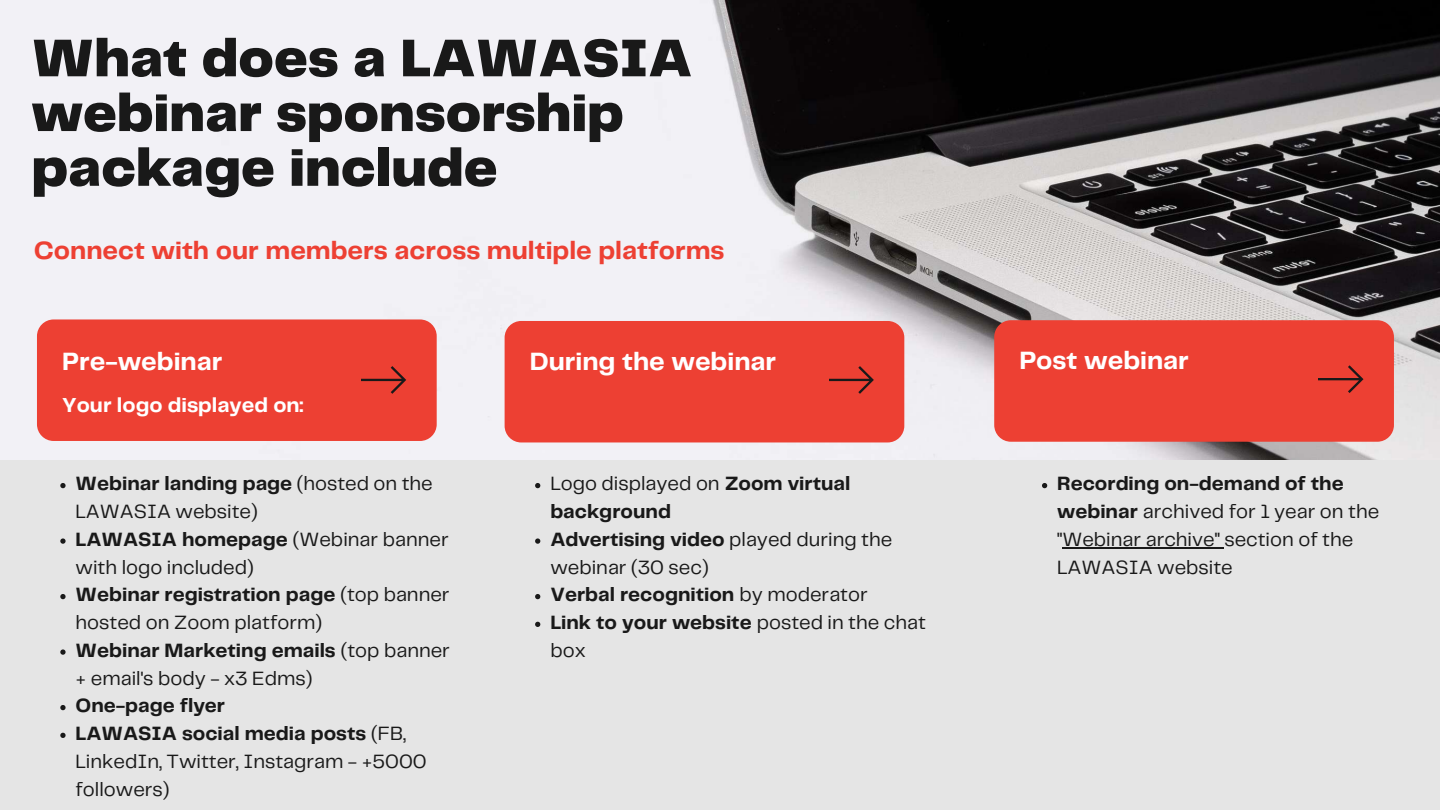
<style>
.page{position:relative;width:1440px;height:810px;background:#e5e5e5}
.page>*{position:absolute;margin:0;border:0;box-sizing:border-box;transform-origin:0 0}
.t1{font:900 55px/54.8px "Telegraf";color:#191919}
.t2{font:700 26px "Telegraf";color:#ed4033}
.t3{font:700 26px "Telegraf";color:#fff}
.t4{font:700 21px "Telegraf";color:#fff}
.t5{font:20px/27.8px "Telegraf";color:#191919}
.s1{font-weight:700}
</style>
<div class="page">
<img style="left:0;top:0;width:1440px;height:460px">
<svg style="left:60px;top:483px;width:6px;height:5px"></svg>
<svg style="left:60px;top:538px;width:6px;height:6px"></svg>
<svg style="left:60px;top:594px;width:6px;height:5px"></svg>
<svg style="left:60px;top:649px;width:6px;height:6px"></svg>
<svg style="left:60px;top:705px;width:6px;height:5px"></svg>
<svg style="left:60px;top:733px;width:6px;height:5px"></svg>
<div style="left:37px;top:319px;width:400px;height:122px;background:#ed4033;border-radius:17px"></div>
<svg style="left:361px;top:366px;width:45px;height:28px"></svg>
<svg style="left:535px;top:483px;width:5px;height:5px"></svg>
<svg style="left:535px;top:538px;width:5px;height:6px"></svg>
<svg style="left:535px;top:594px;width:5px;height:5px"></svg>
<svg style="left:535px;top:622px;width:5px;height:5px"></svg>
<div style="left:505px;top:321px;width:399px;height:121px;background:#ed4033;border-radius:17px"></div>
<svg style="left:829px;top:366px;width:45px;height:28px"></svg>
<svg style="left:1042px;top:483px;width:5px;height:5px"></svg>
<hr style="left:1062px;top:547px;width:162px;height:2px;background:#191919">
<div style="left:994px;top:320px;width:400px;height:122px;background:#ed4033;border-radius:17px"></div>
<svg style="left:1319px;top:365px;width:45px;height:28px"></svg>
<h1 class="t1" style="left:32px;top:34px;width:662px">What does a LAWASIA webinar sponsorship package include</h1>
<h2 class="t2" style="left:34px;top:240px;width:692px">Connect with our members across multiple platforms</h2>
<h2 class="t3" style="left:62px;top:350px;width:162px">Pre-webinar</h2>
<p class="t4" style="left:62px;top:396px;width:243px">Your logo displayed on:</p>
<p class="t5" style="left:76px;top:471px;width:376px"><span class="s1">Webinar landing page</span> (hosted on the<br>LAWASIA website)<br><span class="s1">LAWASIA homepage</span> (Webinar banner with logo included)<br><span class="s1">Webinar registration page</span> (top banner hosted on Zoom platform)<br><span class="s1">Webinar Marketing emails</span> (top banner + email's body - x3 Edms)</p>
<p class="t5" style="left:76px;top:693px;width:353px"><span class="s1">One-page flyer<br>LAWASIA social media posts</span> (FB,<br>LinkedIn, Twitter, Instagram - +5000 followers)</p>
<h2 class="t3" style="left:530px;top:350px;width:248px">During the webinar</h2>
<p class="t5" style="left:550px;top:471px;width:377px">Logo displayed on <span class="s1">Zoom virtual background<br>Advertising video</span> played during the webinar (30 sec)<br><span class="s1">Verbal recognition</span> by moderator<br><span class="s1">Link to your website</span> posted in the chat box</p>
<h2 class="t3" style="left:1019px;top:349px;width:171px">Post webinar</h2>
<p class="t5" style="left:1057px;top:471px;width:323px"><span class="s1">Recording on-demand of the webinar</span> archived for 1 year on the "Webinar archive" section of the<br>LAWASIA website</p>
</div>
